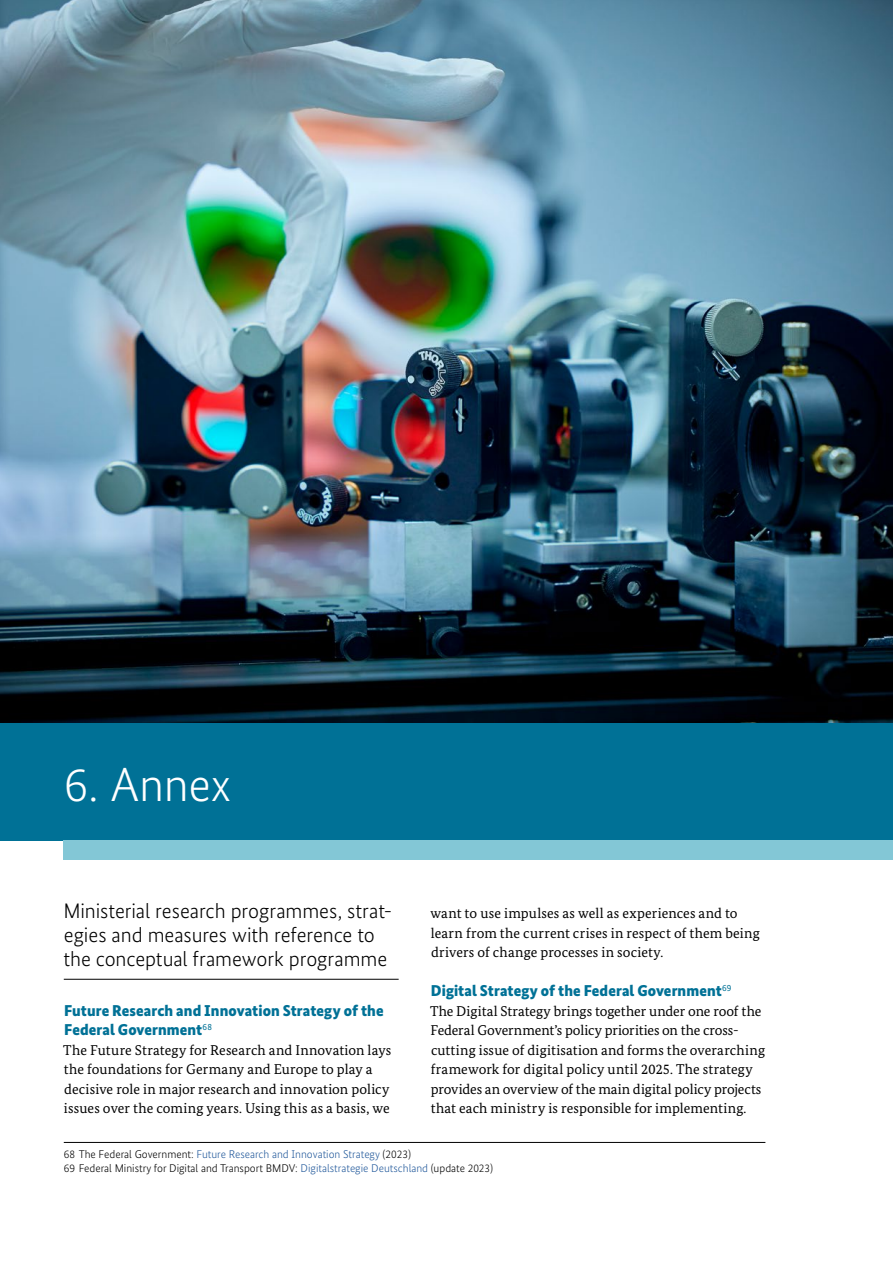
<style>
.page{position:relative;width:893px;height:1263px;background:#fff}
.page>*{position:absolute;margin:0;border:0;box-sizing:border-box;transform-origin:0 0}
.t1{font:300 48px "Bundes Sans";letter-spacing:-.005em;color:#fff}
.t2{font:300 21px/24px "Bundes Sans";letter-spacing:-.005em;color:#000}
.t3{font:900 15.75px/19.5px "Bundes Sans";letter-spacing:.005em;color:#007196}
.t4{font:14.25px/19.5px "Bundes Serif";letter-spacing:.005em;color:#000}
.t5{font:300 11.25px "Bundes Sans";color:#000}
.t6{font:300 11.25px "Bundes Sans";color:#22599b}
.s1{color:#000}
.s2{color:#22599b}
</style>
<div class="page">
<img style="left:0;top:0;width:893px;height:723px">
<div style="left:0;top:723px;width:893px;height:117px;background:#007196"></div>
<div style="left:64px;top:840px;width:829px;height:20px;background:#83c7d6"></div>
<hr style="left:64px;top:979px;width:335px;height:1px;background:#000">
<hr style="left:64px;top:1142px;width:701px;height:1px;background:#000">
<h2 class="t1" style="left:64px;top:758px;width:169px">6. Annex</h2>
<h3 class="t2" style="left:63px;top:899px;width:330px">Ministerial research programmes, strat&shy;egies and measures with reference to the conceptual framework programme</h3>
<h4 class="t3" style="left:64px;top:1000px;width:321px">Future Research and Innovation Strategy of the<br>Federal Government<sup>68</sup></h4>
<p class="t4" style="left:63px;top:1040px;width:330px">The Future Strategy for Research and Innovation lays the foundations for Germany and Europe to play a decisive role in major research and innovation policy issues over the coming years. Using this as a basis, we</p>
<h4 class="t6" style="left:64px;top:1148px;width:349px"><span class="s1">68 The Federal Government:</span> Future Research and Innovation Strategy <span class="s1">(2023)</span></h4>
<h4 class="t5" style="left:64px;top:1161px;width:431px">69 Federal Ministry for Digital and Transport BMDV: <span class="s2">Digitalstrategie Deutschland</span> (update 2023)</h4>
<p class="t4" style="left:430px;top:903px;width:331px">want to use impulses as well as experiences and to learn from the current crises in respect of them being drivers of change processes in society.</p>
<h4 class="t3" style="left:431px;top:981px;width:302px">Digital Strategy of the Federal Government<sup>69</sup></h4>
<p class="t4" style="left:430px;top:1001px;width:337px">The Digital Strategy brings together under one roof the Federal Government’s policy priorities on the cross&shy;cutting issue of digitisation and forms the overarching framework for digital policy until 2025. The strategy provides an overview of the main digital policy projects that each ministry is responsible for implementing.</p>
</div>
